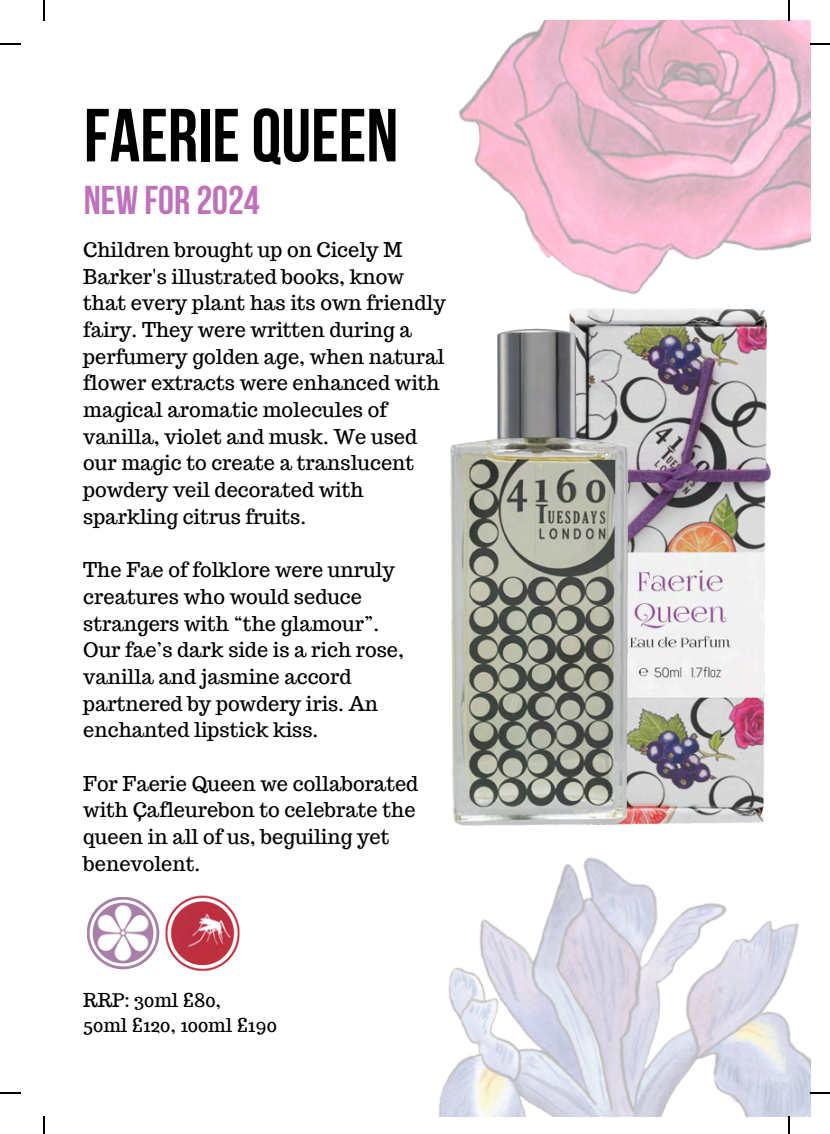
<style>
.page{position:relative;width:830px;height:1134px;background:#fff}
.page>*{position:absolute;margin:0;border:0;box-sizing:border-box;transform-origin:0 0}
.t1{font:700 75px "Bebas Neue";color:#000}
.t2{font:700 40px "Bebas Neue";color:#bd72bb}
.t3{font:20px/26.8px "Trocchi";color:#000}
.t4{font:18.75px "Trocchi";color:#000}
</style>
<div class="page">
<img style="left:87px;top:897px;width:73px;height:73px">
<img style="left:439px;top:857px;width:371px;height:259px">
<img style="left:459px;top:21px;width:351px;height:271px">
<img style="left:165px;top:895px;width:75px;height:76px">
<img style="left:727px;top:309px;width:44px;height:514px">
<img style="left:450px;top:292px;width:277px;height:534px">
<hr style="left:43px;top:0;width:2px;height:21px;background:#000">
<hr style="left:0;top:43px;width:21px;height:2px;background:#000">
<svg style="left:788px;top:0;width:1px;height:21px"></svg>
<svg style="left:810px;top:43px;width:19px;height:2px"></svg>
<svg style="left:43px;top:1116px;width:2px;height:17px"></svg>
<hr style="left:0;top:1091px;width:21px;height:2px;background:#000">
<svg style="left:788px;top:1116px;width:1px;height:17px"></svg>
<svg style="left:810px;top:1091px;width:19px;height:2px"></svg>
<p class="t1" style="left:84px;top:105px;width:316px">FAERIE QUEEN</p>
<p class="t2" style="left:84px;top:184px;width:177px">NEW FOR 2024</p>
<h1 class="t3" style="left:83px;top:236px;width:364px">Children brought up on Cicely M<br>Barker's illustrated books, know that every plant has its own friendly fairy. They were written during a perfumery golden age, when natural flower extracts were enhanced with magical aromatic molecules of vanilla, violet and musk. We used our magic to create a translucent powdery veil decorated with sparkling citrus fruits.</h1>
<h2 class="t3" style="left:83px;top:556px;width:313px">The Fae of folklore were unruly creatures who would seduce strangers with “the glamour”.</h2>
<p class="t3" style="left:83px;top:636px;width:322px">Our fae’s dark side is a rich rose, vanilla and jasmine accord partnered by powdery iris. An enchanted lipstick kiss.</p>
<p class="t3" style="left:83px;top:769px;width:336px">For Faerie Queen we collaborated with Çafleurebon to celebrate the queen in all of us, beguiling yet benevolent.</p>
<p class="t4" style="left:83px;top:988px;width:139px">RRP: 30ml £80,</p>
<p class="t4" style="left:83px;top:1013px;width:195px">50ml £120, 100ml £190</p>
</div>
